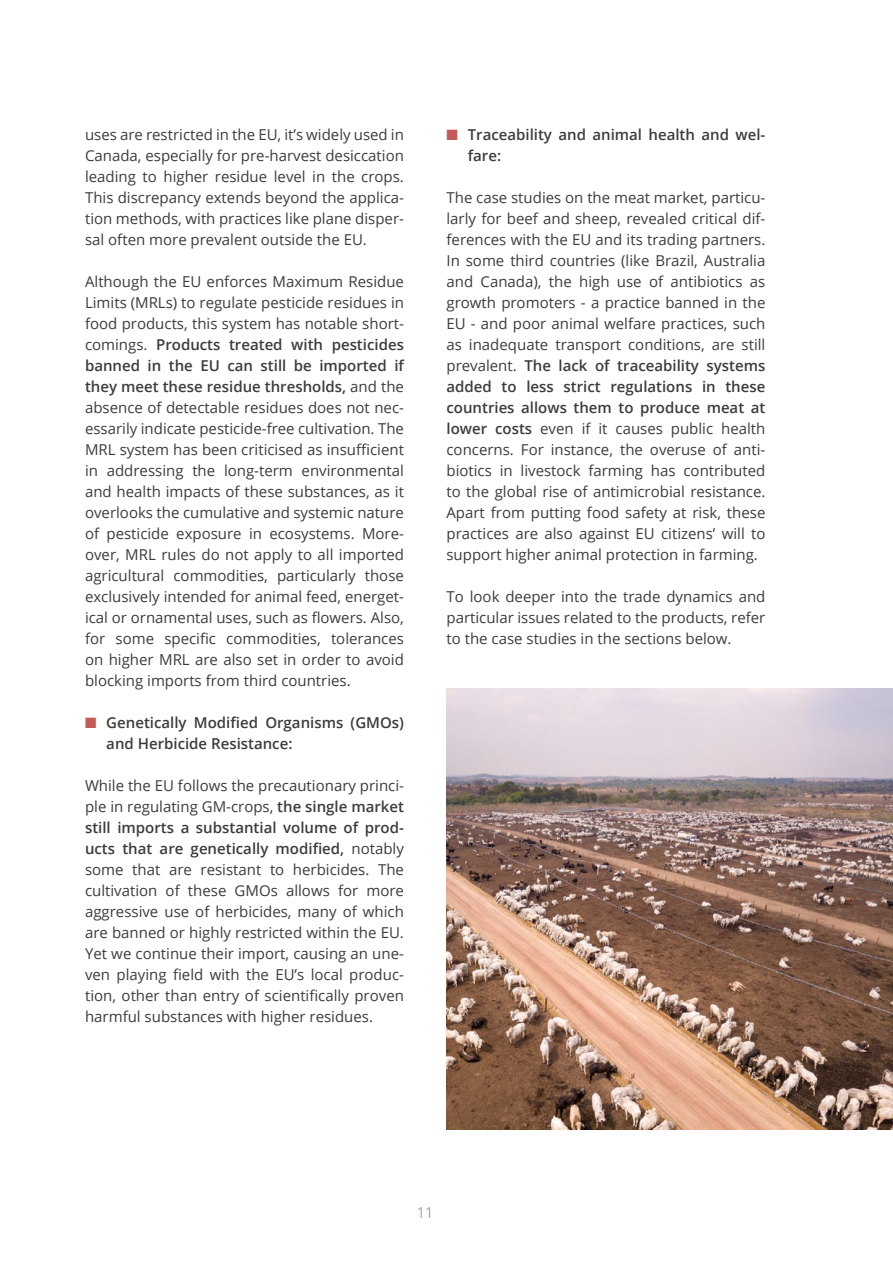
<style>
.page{position:relative;width:893px;height:1263px;background:#fff}
.page>*{position:absolute;margin:0;border:0;box-sizing:border-box;transform-origin:0 0}
.texte{font:15px/21px "Open Sans";color:#3c3c3b;text-align:justify}
.t1{font:600 15px/21px "Open Sans";color:#3c3c3b}
.t2{font:300 15px "Open Sans";color:#757372}
.s1{font-weight:600}
.s2{color:#c35b58}
</style>
<div class="page">
<img style="left:446px;top:689px;width:447px;height:440px">
<p class="texte" style="left:85px;top:124px;width:320px">uses are restricted in the EU, it’s widely used in Canada, especially for pre-harvest desiccation leading to higher residue level in the crops.<br>This discrepancy extends beyond the applica&shy;tion methods, with practices like plane disper&shy;sal often more prevalent outside the EU.</p>
<p class="texte" style="left:85px;top:271px;width:320px">Although the EU enforces Maximum Residue Limits (MRLs) to regulate pesticide residues in food products, this system has notable short&shy;comings. <span class="s1">Products treated with pesticides banned in the EU can still be imported if they meet these residue thresholds,</span> and the absence of detectable residues does not nec&shy;essarily indicate pesticide-free cultivation. The MRL system has been criticised as insufficient in addressing the long-term environmental and health impacts of these substances, as it overlooks the cumulative and systemic nature of pesticide exposure in ecosystems. More&shy;over, MRL rules do not apply to all imported agricultural commodities, particularly those exclusively intended for animal feed, energet&shy;ical or ornamental uses, such as flowers. Also, for some specific commodities, tolerances on higher MRL are also set in order to avoid blocking imports from third countries.</p>
<p class="t1" style="left:106px;top:712px;width:299px;text-indent:-21px"><span class="s2">■</span> Genetically Modified Organisms (GMOs) and Herbicide Resistance:</p>
<p class="texte" style="left:85px;top:775px;width:320px">While the EU follows the precautionary princi&shy;ple in regulating GM-crops, <span class="s1">the single market still imports a substantial volume of prod&shy;ucts that are genetically modified,</span> notably some that are resistant to herbicides. The cultivation of these GMOs allows for more aggressive use of herbicides, many of which are banned or highly restricted within the EU.<br>Yet we continue their import, causing an une&shy;ven playing field with the EU’s local produc&shy;tion, other than entry of scientifically proven harmful substances with higher residues.</p>
<p class="t1" style="left:468px;top:124px;width:299px;text-indent:-21px"><span class="s2">■</span> Traceability and animal health and wel&shy;fare:</p>
<p class="texte" style="left:446px;top:187px;width:320px">The case studies on the meat market, particu&shy;larly for beef and sheep, revealed critical dif&shy;ferences with the EU and its trading partners.<br>In some third countries (like Brazil, Australia and Canada), the high use of antibiotics as growth promoters - a practice banned in the EU - and poor animal welfare practices, such as inadequate transport conditions, are still prevalent. <span class="s1">The lack of traceability systems added to less strict regulations in these countries allows them to produce meat at lower costs</span> even if it causes public health concerns. For instance, the overuse of anti&shy;biotics in livestock farming has contributed to the global rise of antimicrobial resistance.<br>Apart from putting food safety at risk, these practices are also against EU citizens’ will to support higher animal protection in farming.</p>
<p class="texte" style="left:446px;top:586px;width:320px">To look deeper into the trade dynamics and particular issues related to the products, refer to the case studies in the sections below.</p>
<p class="t2" style="left:417px;top:1202px;width:18px">11</p>
</div>
